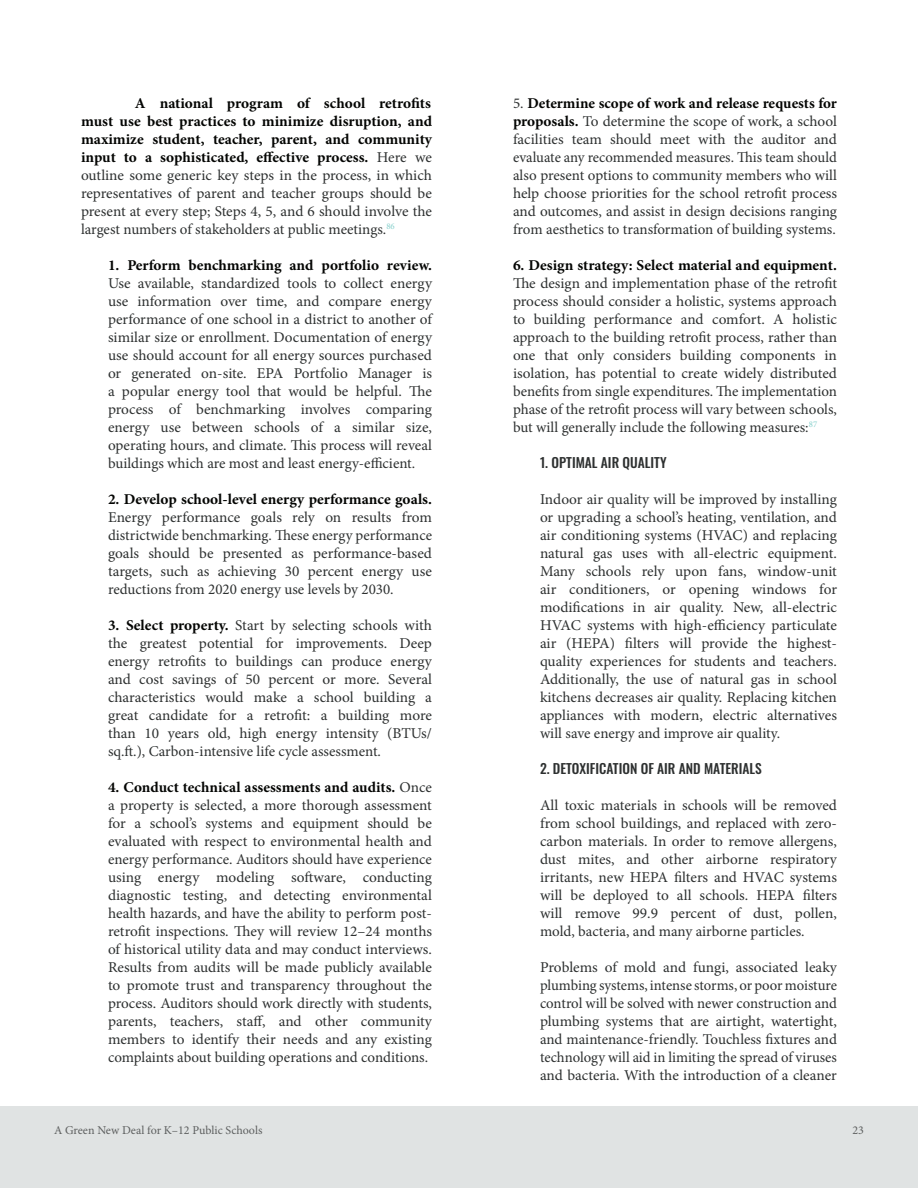
<style>
.page{position:relative;width:918px;height:1188px;background:#fff}
.page>*{position:absolute;margin:0;border:0;box-sizing:border-box;transform-origin:0 0}
.t1{font:15px/18px "Minion Pro";color:#2d3030;text-align:justify}
.t2{font:700 15px "Minion Pro";color:#040503}
.t3{font:500 13.5px "Oswald";color:#2d3030}
.t4{font:12px "Minion Pro";color:#5d5f5f}
.s1{font-weight:700;color:#040503}
</style>
<div class="page">
<div style="left:0;top:1107px;width:918px;height:81px;background:#e0e3e3"></div>
<p class="t1" style="left:81px;top:94px;width:353px;text-indent:54px"><span class="s1">A national program of school retrofits must use best practices to minimize disruption, and maximize student, teacher, parent, and community input to a sophisticated, effective process.</span> Here we outline some generic key steps in the process, in which representatives of parent and teacher groups should be present at every step; Steps 4, 5, and 6 should involve the largest numbers of stakeholders at public meetings.<sup>86</sup></p>
<p class="t2" style="left:108px;top:255px;width:325px">1. Perform benchmarking and portfolio review.</p>
<p class="t1" style="left:108px;top:274px;width:326px">Use available, standardized tools to collect energy use information over time, and compare energy performance of one school in a district to another of similar size or enrollment. Documentation of energy use should account for all energy sources purchased or generated on-site. EPA Portfolio Manager is a popular energy tool that would be helpful. The process of benchmarking involves comparing energy use between schools of a similar size, operating hours, and climate. This process will reveal buildings which are most and least energy-efficient.</p>
<p class="t2" style="left:108px;top:489px;width:326px">2. Develop school-level energy performance goals.</p>
<p class="t1" style="left:108px;top:508px;width:326px">Energy performance goals rely on results from districtwide benchmarking. These energy performance goals should be presented as performance-based targets, such as achieving 30 percent energy use reductions from 2020 energy use levels by 2030.</p>
<p class="t1" style="left:108px;top:616px;width:326px"><span class="s1">3. Select property.</span> Start by selecting schools with the greatest potential for improvements. Deep energy retrofits to buildings can produce energy and cost savings of 50 percent or more. Several characteristics would make a school building a great candidate for a retrofit: a building more than 10 years old, high energy intensity (BTUs/ sq.ft.), Carbon-intensive life cycle assessment.</p>
<p class="t1" style="left:108px;top:778px;width:326px"><span class="s1">4. Conduct technical assessments and audits.</span> Once a property is selected, a more thorough assessment for a school’s systems and equipment should be evaluated with respect to environmental health and energy performance. Auditors should have experience using energy modeling software, conducting diagnostic testing, and detecting environmental health hazards, and have the ability to perform post&shy;retrofit inspections. They will review 12–24 months of historical utility data and may conduct interviews.<br>Results from audits will be made publicly available to promote trust and transparency throughout the process. Auditors should work directly with students, parents, teachers, staff, and other community members to identify their needs and any existing complaints about building operations and conditions.</p>
<p class="t1" style="left:513px;top:94px;width:326px">5. <span class="s1">Determine scope of work and release requests for proposals.</span> To determine the scope of work, a school facilities team should meet with the auditor and evaluate any recommended measures. This team should also present options to community members who will help choose priorities for the school retrofit process and outcomes, and assist in design decisions ranging from aesthetics to transformation of building systems.</p>
<p class="t2" style="left:513px;top:255px;width:325px">6. Design strategy: Select material and equipment.</p>
<p class="t1" style="left:513px;top:274px;width:326px">The design and implementation phase of the retrofit process should consider a holistic, systems approach to building performance and comfort. A holistic approach to the building retrofit process, rather than one that only considers building components in isolation, has potential to create widely distributed benefits from single expenditures. The implementation phase of the retrofit process will vary between schools, but will generally include the following measures:<sup>87</sup></p>
<p class="t3" style="left:540px;top:455px;width:128px">1. OPTIMAL AIR QUALITY</p>
<p class="t1" style="left:540px;top:490px;width:299px">Indoor air quality will be improved by installing or upgrading a school’s heating, ventilation, and air conditioning systems (HVAC) and replacing natural gas uses with all-electric equipment.<br>Many schools rely upon fans, window-unit air conditioners, or opening windows for modifications in air quality. New, all-electric HVAC systems with high-efficiency particulate air (HEPA) filters will provide the highest&shy;quality experiences for students and teachers.<br>Additionally, the use of natural gas in school kitchens decreases air quality. Replacing kitchen appliances with modern, electric alternatives will save energy and improve air quality.</p>
<p class="t3" style="left:540px;top:761px;width:223px">2. DETOXIFICATION OF AIR AND MATERIALS</p>
<p class="t1" style="left:540px;top:796px;width:299px">All toxic materials in schools will be removed from school buildings, and replaced with zero&shy;carbon materials. In order to remove allergens, dust mites, and other airborne respiratory irritants, new HEPA filters and HVAC systems will be deployed to all schools. HEPA filters will remove 99.9 percent of dust, pollen, mold, bacteria, and many airborne particles.</p>
<p class="t1" style="left:540px;top:958px;width:299px">Problems of mold and fungi, associated leaky plumbing systems, intense storms, or poor moisture control will be solved with newer construction and plumbing systems that are airtight, watertight, and maintenance-friendly. Touchless fixtures and technology will aid in limiting the spread of viruses and bacteria. With the introduction of a cleaner</p>
<p class="t4" style="left:54px;top:1122px;width:210px">A Green New Deal for K–12 Public Schools</p>
<p class="t4" style="left:852px;top:1122px;width:13px">23</p>
</div>
